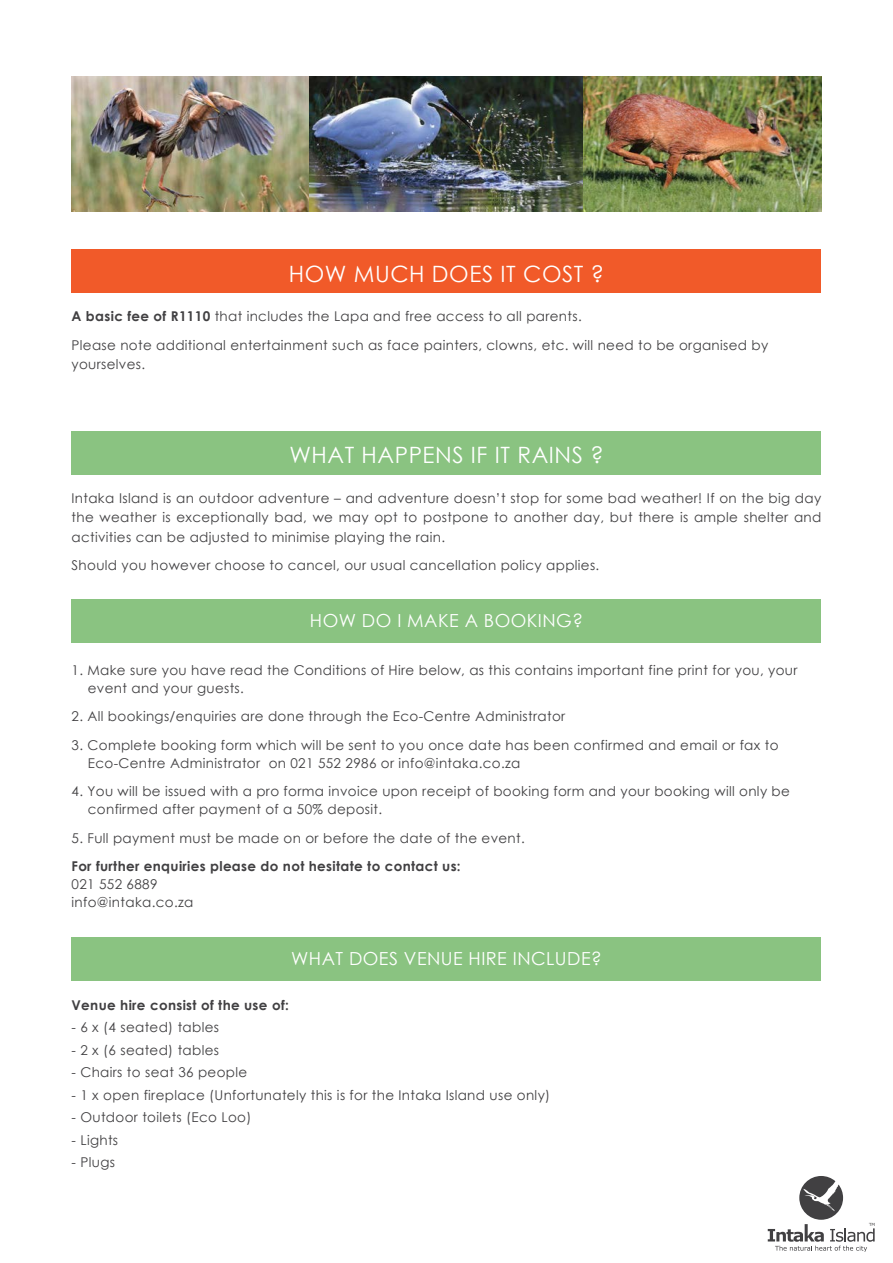
<style>
.page{position:relative;width:893px;height:1263px;background:#fff}
.page>*{position:absolute;margin:0;border:0;box-sizing:border-box;transform-origin:0 0}
.t1{font:22.5px "Century Gothic";letter-spacing:.025em;color:#fff}
.t2{font:18px "Century Gothic";letter-spacing:.025em;color:#fff}
.t3{font:13.5px/18px "Century Gothic";letter-spacing:.025em;color:#414042}
.t4{font:700 13.5px "Century Gothic";letter-spacing:.025em;color:#414042}
.s1{font-weight:700}
</style>
<div class="page">
<div style="left:72px;top:599px;width:749px;height:44px;background:#8ac381"></div>
<div style="left:72px;top:249px;width:749px;height:44px;background:#f15a29"></div>
<div style="left:72px;top:431px;width:749px;height:44px;background:#8ac381"></div>
<img style="left:72px;top:76px;width:238px;height:136px">
<img style="left:310px;top:76px;width:511px;height:136px">
<div style="left:72px;top:937px;width:749px;height:44px;background:#8ac381"></div>
<svg style="left:768px;top:1176px;width:107px;height:76px"></svg>
<h1 class="t1" style="left:289px;top:258px;width:317px">HOW MUCH DOES IT COST ?</h1>
<p class="t3" style="left:72px;top:302px;width:698px;line-height:28.5px"><span class="s1">A basic fee of R1110</span> that includes the Lapa and free access to all parents.<br>Please note additional entertainment such as face painters, clowns, etc. will need to be organised by</p>
<p class="t3" style="left:72px;top:355px;width:75px">yourselves.</p>
<h1 class="t1" style="left:289px;top:439px;width:316px">WHAT HAPPENS IF IT RAINS ?</h1>
<p class="t3" style="left:72px;top:488px;width:751px;line-height:19.5px;text-align:justify">Intaka Island is an outdoor adventure – and adventure doesn’t stop for some bad weather! If on the big day the weather is exceptionally bad, we may opt to postpone to another day, but there is ample shelter and activities can be adjusted to minimise playing the rain.</p>
<p class="t3" style="left:72px;top:556px;width:529px">Should you however choose to cancel, our usual cancellation policy applies.</p>
<h2 class="t2" style="left:310px;top:608px;width:275px">HOW DO I MAKE A BOOKING?</h2>
<p class="t3" style="left:88px;top:661px;width:711px;text-indent:-16px">1. Make sure you have read the Conditions of Hire below, as this contains important fine print for you, your event and your guests.</p>
<p class="t3" style="left:72px;top:707px;width:495px">2. All bookings/enquiries are done through the Eco-Centre Administrator</p>
<p class="t3" style="left:88px;top:736px;width:692px;text-indent:-16px">3. Complete booking form which will be sent to you once date has been confirmed and email or fax to<br>Eco-Centre Administrator on 021 552 2986 or info@intaka.co.za</p>
<p class="t3" style="left:88px;top:782px;width:704px;text-indent:-16px">4. You will be issued with a pro forma invoice upon receipt of booking form and your booking will only be confirmed after payment of a 50% deposit.</p>
<p class="t3" style="left:72px;top:829px;width:455px">5. Full payment must be made on or before the date of the event.</p>
<p class="t4" style="left:72px;top:856px;width:391px">For further enquiries please do not hesitate to contact us:</p>
<p class="t3" style="left:72px;top:875px;width:123px">021 552 6889 info@intaka.co.za</p>
<h2 class="t2" style="left:291px;top:946px;width:312px">WHAT DOES VENUE HIRE INCLUDE?</h2>
<p class="t4" style="left:72px;top:994px;width:219px">Venue hire consist of the use of:</p>
<p class="t3" style="left:72px;top:1018px;width:149px">- 6 x (4 seated) tables</p>
<p class="t3" style="left:72px;top:1040px;width:149px">- 2 x (6 seated) tables</p>
<p class="t3" style="left:72px;top:1063px;width:177px">- Chairs to seat 36 people</p>
<p class="t3" style="left:72px;top:1085px;width:480px">- 1 x open fireplace (Unfortunately this is for the Intaka Island use only)</p>
<p class="t3" style="left:72px;top:1108px;width:181px">- Outdoor toilets (Eco Loo)</p>
<p class="t3" style="left:72px;top:1130px;width:48px">- Lights</p>
<p class="t3" style="left:72px;top:1153px;width:45px">- Plugs</p>
</div>
